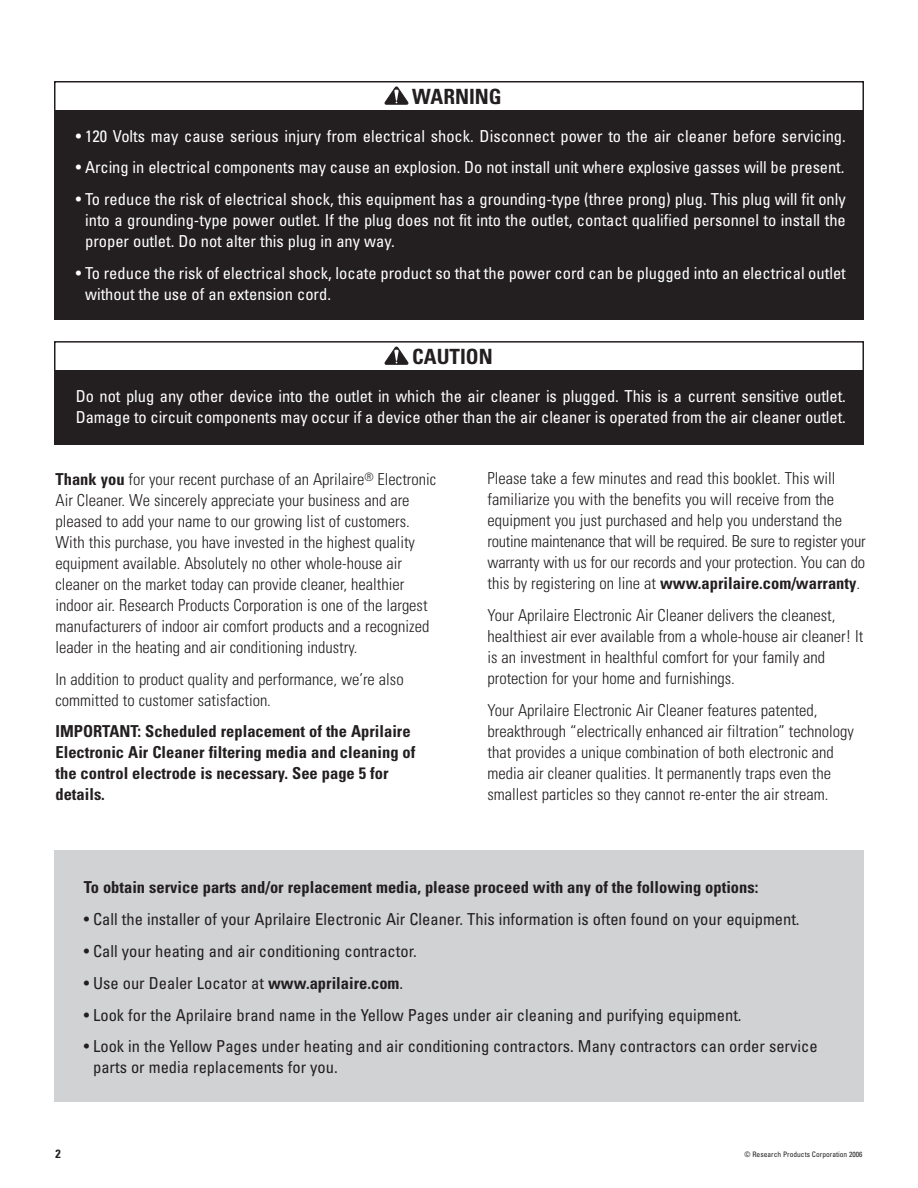
<style>
.page{position:relative;width:918px;height:1188px;background:#fff}
.page>*{position:absolute;margin:0;border:0;box-sizing:border-box;transform-origin:0 0}
.t1{font:700 condensed 21px "Univers";color:#231f20}
.t2{font:300 condensed 16.5px/21px "Univers";color:#231f20}
.t3{font:condensed 16.5px/21px "Univers";letter-spacing:-.005em;color:#fff}
.t4{font:condensed 16.5px/21px "Univers";color:#231f20}
.t5{font:700 condensed 16.5px/21px "Univers";color:#231f20}
.t6{font:700 condensed 12px "Univers";color:#231f20}
.t7{font:condensed 7.5px "Univers";color:#231f20}
.s1{font-weight:700}
</style>
<div class="page">
<div style="left:54px;top:850px;width:810px;height:252px;background:#d1d2d4"></div>
<div style="left:54px;top:81px;width:810px;height:40px;border:2px solid #231f20"></div>
<svg style="left:385px;top:87px;width:23px;height:17px"></svg>
<div style="left:54px;top:110px;width:810px;height:209px;background:#231f20"></div>
<div style="left:54px;top:341px;width:810px;height:40px;border:2px solid #231f20"></div>
<svg style="left:385px;top:347px;width:23px;height:17px"></svg>
<div style="left:54px;top:370px;width:810px;height:75px;background:#231f20"></div>
<p class="t1" style="left:412px;top:89px;width:91px">WARNING</p>
<p class="t3" style="left:76px;top:127px;width:772px">• 120 Volts may cause serious injury from electrical shock. Disconnect power to the air cleaner before servicing.</p>
<p class="t3" style="left:76px;top:159px;width:770px">• Arcing in electrical components may cause an explosion. Do not install unit where explosive gasses will be present.</p>
<p class="t3" style="left:85px;top:190px;width:762px;text-align:justify;text-indent:-9px">• To reduce the risk of electrical shock, this equipment has a grounding-type (three prong) plug. This plug will fit only into a grounding-type power outlet. If the plug does not fit into the outlet, contact qualified personnel to install the proper outlet. Do not alter this plug in any way.</p>
<p class="t3" style="left:85px;top:264px;width:762px;text-indent:-9px">• To reduce the risk of electrical shock, locate product so that the power cord can be plugged into an electrical outlet without the use of an extension cord.</p>
<p class="t1" style="left:412px;top:349px;width:82px">CAUTION</p>
<p class="t3" style="left:76px;top:387px;width:772px">Do not plug any other device into the outlet in which the air cleaner is plugged. This is a current sensitive outlet.<br>Damage to circuit components may occur if a device other than the air cleaner is operated from the air cleaner outlet.</p>
<p class="t2" style="left:56px;top:470px;width:382px"><span class="s1">Thank you</span> for your recent purchase of an Aprilaire<sup>®</sup> Electronic Air Cleaner. We sincerely appreciate your business and are pleased to add your name to our growing list of customers.<br>With this purchase, you have invested in the highest quality equipment available. Absolutely no other whole-house air cleaner on the market today can provide cleaner, healthier indoor air. Research Products Corporation is one of the largest manufacturers of indoor air comfort products and a recognized leader in the heating and air conditioning industry.</p>
<p class="t2" style="left:56px;top:670px;width:350px">In addition to product quality and performance, we’re also committed to customer satisfaction.</p>
<p class="t5" style="left:56px;top:723px;width:361px">IMPORTANT: Scheduled replacement of the Aprilaire Electronic Air Cleaner filtering media and cleaning of the control electrode is necessary. See page 5 for details.</p>
<p class="t2" style="left:487px;top:470px;width:380px">Please take a few minutes and read this booklet. This will familiarize you with the benefits you will receive from the equipment you just purchased and help you understand the routine maintenance that will be required. Be sure to register your warranty with us for our records and your protection. You can do this by registering on line at <span class="s1">www.aprilaire.com/warranty</span>.</p>
<p class="t2" style="left:487px;top:606px;width:378px">Your Aprilaire Electronic Air Cleaner delivers the cleanest, healthiest air ever available from a whole-house air cleaner! It is an investment in healthful comfort for your family and protection for your home and furnishings.</p>
<p class="t2" style="left:487px;top:701px;width:368px">Your Aprilaire Electronic Air Cleaner features patented, breakthrough “electrically enhanced air filtration” technology that provides a unique combination of both electronic and media air cleaner qualities. It permanently traps even the smallest particles so they cannot re-enter the air stream.</p>
<p class="t5" style="left:84px;top:879px;width:676px">To obtain service parts and/or replacement media, please proceed with any of the following options:</p>
<p class="t4" style="left:84px;top:910px;width:717px">• Call the installer of your Aprilaire Electronic Air Cleaner. This information is often found on your equipment.</p>
<p class="t4" style="left:84px;top:942px;width:334px">• Call your heating and air conditioning contractor.</p>
<p class="t4" style="left:84px;top:974px;width:321px">• Use our Dealer Locator at <span class="s1">www.aprilaire.com</span>.</p>
<p class="t4" style="left:84px;top:1006px;width:659px">• Look for the Aprilaire brand name in the Yellow Pages under air cleaning and purifying equipment.</p>
<p class="t4" style="left:93px;top:1037px;width:726px;text-indent:-9px">• Look in the Yellow Pages under heating and air conditioning contractors. Many contractors can order service parts or media replacements for you.</p>
<p class="t6" style="left:56px;top:1149px;width:7px">2</p>
<p class="t7" style="left:745px;top:1152px;width:119px">© Research Products Corporation 2006</p>
</div>
